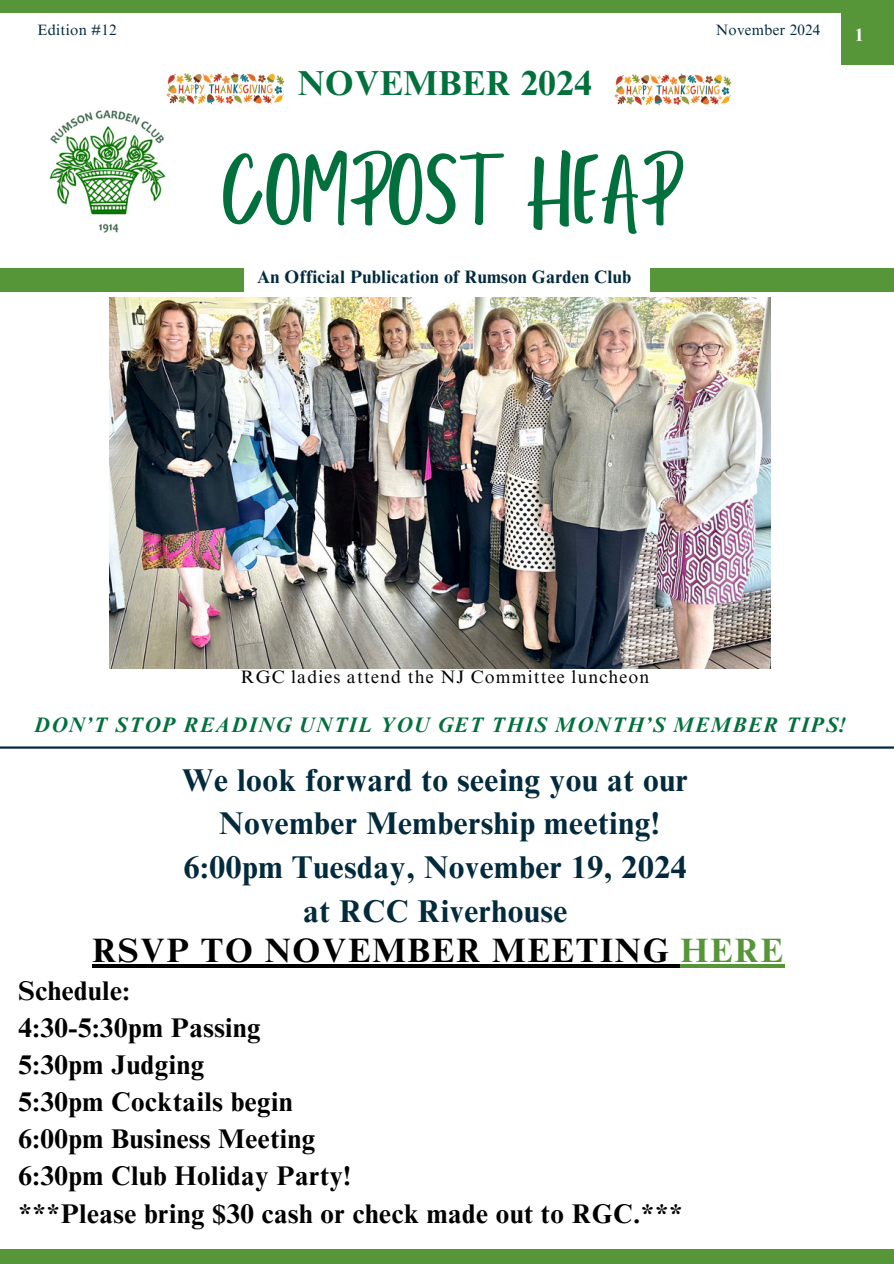
<style>
.page{position:relative;width:894px;height:1264px;background:#fff}
.page>*{position:absolute;margin:0;border:0;box-sizing:border-box;transform-origin:0 0}
.t1{font:102.9px "Porcelain";color:#01703c}
.t2{font:700 34.65px "Times NRMT Pro";letter-spacing:.015em;color:#01703c}
.t3{font:700 33.75px "Times NRMT Pro";letter-spacing:.05em;color:#000}
.t4{font:700 31.5px/43.8px "Times NRMT Pro";letter-spacing:.02em;color:#022a3d;text-align:center}
.t5{font:700 27px/37.2px "Times NRMT Pro";letter-spacing:.02em;color:#000}
.t6{font:italic 700 21px "Times NRMT Pro";letter-spacing:.06em;color:#01703c}
.t7{font:700 18px "Times NRMT Pro";letter-spacing:.015em;color:#022a3d}
.t8{font:18px "Times NRMT Pro";letter-spacing:.06em;color:#000}
.t9{font:700 18px "Times NRMT Pro";color:#fff}
.t10{font:15px "Times NRMT Pro";letter-spacing:.015em;color:#022a3d}
.s1{color:#569639}
</style>
<div class="page">
<div style="left:0;top:268px;width:243px;height:23px;background:#569639"></div>
<div style="left:650px;top:268px;width:243px;height:23px;background:#569639"></div>
<div style="left:0;top:0;width:893px;height:12px;background:#569639"></div>
<div style="left:0;top:1249px;width:893px;height:14px;background:#569639"></div>
<hr style="left:0;top:746px;width:893px;height:2px;background:#022a3d">
<div style="left:841px;top:9px;width:52px;height:56px;background:#569639"></div>
<img style="left:49px;top:110px;width:117px;height:123px">
<img style="left:166px;top:72px;width:119px;height:33px">
<img style="left:614px;top:73px;width:118px;height:33px">
<img style="left:109px;top:298px;width:660px;height:370px">
<hr style="left:92px;top:964px;width:588px;height:4px;background:#000">
<hr style="left:680px;top:964px;width:104px;height:4px;background:#569639">
<p class="t10" style="left:37px;top:24px;width:81px">Edition #12</p>
<h5 class="t10" style="left:715px;top:24px;width:106px">November 2024</h5>
<p class="t2" style="left:298px;top:71px;width:295px">NOVEMBER 2024</p>
<p class="t1" style="left:221px;top:137px;width:458px">COMPOST HEAP</p>
<h1 class="t7" style="left:257px;top:270px;width:375px">An Official Publication of Rumson Garden Club</h1>
<p class="t9" style="left:854px;top:28px;width:10px">1</p>
<h4 class="t8" style="left:241px;top:669px;width:410px">RGC ladies attend the NJ Committee luncheon</h4>
<h2 class="t6" style="left:34px;top:717px;width:812px">DON’T STOP READING UNTIL YOU GET THIS MONTH’S MEMBER TIPS!</h2>
<h6 class="t4" style="left:182px;top:761px;width:507px">We look forward to seeing you at our<br>November Membership meeting!<br>6:00pm Tuesday, November 19, 2024 at RCC Riverhouse</h6>
<p class="t3" style="left:92px;top:938px;width:692px">RSVP TO NOVEMBER MEETING <span class="s1">HERE</span></p>
<h3 class="t5" style="left:19px;top:975px;width:665px">Schedule:<br>4:30-5:30pm Passing<br>5:30pm Judging<br>5:30pm Cocktails begin<br>6:00pm Business Meeting<br>6:30pm Club Holiday Party!<br>***Please bring $30 cash or check made out to RGC.***</h3>
</div>
